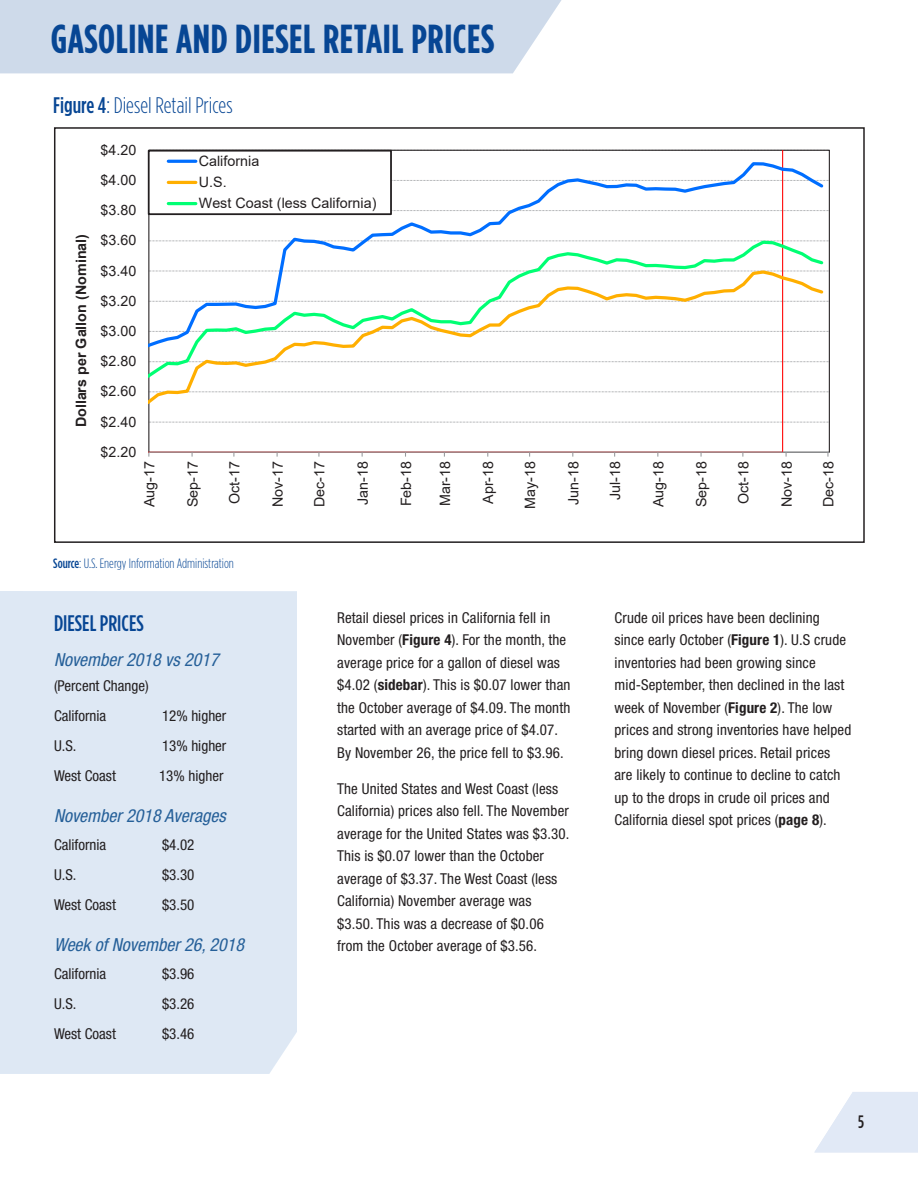
<style>
.page{position:relative;width:918px;height:1188px;background:#fff}
.page>*{position:absolute;margin:0;border:0;box-sizing:border-box;transform-origin:0 0}
.Article_Title{font:700 condensed 40.5px "Gotham HTF";letter-spacing:.015em;color:#074694}
.Paragraph_Style_1{font:300 condensed 22.5px "Gotham HTF";color:#074694}
.Figure_Title{font:500 condensed 22.5px "Gotham HTF";color:#074694}
.Sub_Title{font:italic condensed 18px "Helvetica Neue LT Std";color:#266099}
.Paragraph_Style{font:500 condensed 18px "Gotham HTF";color:#231f20}
.Paragraph_Style-2{font:condensed 15px/22.5px "Helvetica Neue LT Std";letter-spacing:.01em;color:#231f20}
.t1{font:14.25px/21.1px "Arial";color:#231f20}
.t2{font:700 14.25px "Arial";color:#231f20}
.Paragraph_Style_1-2{font:300 condensed 13.5px "Gotham HTF";color:#074694}
.s1{font-weight:500}
.s2{font-weight:700}
</style>
<div class="page">
<svg style="left:815px;top:1092px;width:103px;height:60px"></svg>
<div style="left:0;top:0;width:562px;height:73px;background:#cedaea"></div>
<div style="left:0;top:591px;width:297px;height:483px;background:#dee8f4"></div>
<hr style="left:149px;top:452px;width:680px;height:1px;background:#989a9d">
<svg style="left:149px;top:178px;width:677px;height:275px"></svg>
<div style="left:149px;top:151px;width:242px;height:63px;background:#fff"></div>
<div style="left:148px;top:150px;width:244px;height:65px;border:2px solid #231f20"></div>
<hr style="left:168px;top:160px;width:28px;height:3px;background:#006eff">
<hr style="left:168px;top:181px;width:28px;height:3px;background:#ffaf00">
<hr style="left:168px;top:202px;width:28px;height:3px;background:#00ff73">
<div style="left:54px;top:127px;width:811px;height:416px;border:2px solid #231f20"></div>
<p class="Article_Title" style="left:51px;top:16px;width:445px">GASOLINE AND DIESEL RETAIL PRICES</p>
<p class="Paragraph_Style_1" style="left:53px;top:94px;width:181px"><span class="s1">Figure 4</span>: Diesel Retail Prices</p>
<p class="t2" style="left:71px;top:427px;width:195px;rotate:-90deg">Dollars per Gallon (Nominal)</p>
<p class="t1" style="left:101px;top:139px;width:37px">$4.20</p>
<p class="t1" style="left:101px;top:169px;width:37px">$4.00</p>
<p class="t1" style="left:101px;top:199px;width:37px">$3.80</p>
<p class="t1" style="left:101px;top:230px;width:37px">$3.60</p>
<p class="t1" style="left:101px;top:260px;width:37px">$3.40</p>
<p class="t1" style="left:101px;top:290px;width:37px">$3.20</p>
<p class="t1" style="left:101px;top:320px;width:37px">$3.00</p>
<p class="t1" style="left:101px;top:350px;width:37px">$2.80</p>
<p class="t1" style="left:101px;top:381px;width:37px">$2.60</p>
<p class="t1" style="left:101px;top:411px;width:37px">$2.40</p>
<p class="t1" style="left:101px;top:441px;width:37px">$2.20</p>
<p class="t1" style="left:199px;top:150px;width:179px">California<br>U.S.<br>West Coast (less California)</p>
<p class="t1" style="left:139px;top:507px;width:48px;rotate:-90deg">Aug-17</p>
<p class="t1" style="left:182px;top:507px;width:48px;rotate:-90deg">Sep-17</p>
<p class="t1" style="left:224px;top:504px;width:45px;rotate:-90deg">Oct-17</p>
<p class="t1" style="left:267px;top:507px;width:48px;rotate:-90deg">Nov-17</p>
<p class="t1" style="left:309px;top:507px;width:48px;rotate:-90deg">Dec-17</p>
<p class="t1" style="left:352px;top:505px;width:45px;rotate:-90deg">Jan-18</p>
<p class="t1" style="left:395px;top:506px;width:47px;rotate:-90deg">Feb-18</p>
<p class="t1" style="left:434px;top:506px;width:47px;rotate:-90deg">Mar-18</p>
<p class="t1" style="left:478px;top:504px;width:45px;rotate:-90deg">Apr-18</p>
<p class="t1" style="left:519px;top:509px;width:49px;rotate:-90deg">May-18</p>
<p class="t1" style="left:563px;top:505px;width:45px;rotate:-90deg">Jun-18</p>
<p class="t1" style="left:605px;top:500px;width:41px;rotate:-90deg">Jul-18</p>
<p class="t1" style="left:648px;top:507px;width:48px;rotate:-90deg">Aug-18</p>
<p class="t1" style="left:691px;top:507px;width:48px;rotate:-90deg">Sep-18</p>
<p class="t1" style="left:733px;top:504px;width:45px;rotate:-90deg">Oct-18</p>
<p class="t1" style="left:776px;top:507px;width:48px;rotate:-90deg">Nov-18</p>
<p class="t1" style="left:818px;top:507px;width:48px;rotate:-90deg">Dec-18</p>
<p class="Paragraph_Style_1-2" style="left:53px;top:556px;width:182px"><span class="s1">Source</span>: U.S. Energy Information Administration</p>
<p class="Figure_Title" style="left:54px;top:611px;width:91px">DIESEL PRICES</p>
<p class="Sub_Title" style="left:54px;top:649px;width:166px">November 2018 vs 2017</p>
<p class="Paragraph_Style-2" style="left:54px;top:674px;width:96px">(Percent Change)</p>
<p class="Paragraph_Style-2" style="left:54px;top:704px;width:54px">California</p>
<p class="Paragraph_Style-2" style="left:162px;top:704px;width:66px">12% higher</p>
<p class="Paragraph_Style-2" style="left:54px;top:734px;width:24px">U.S.</p>
<p class="Paragraph_Style-2" style="left:162px;top:734px;width:66px">13% higher</p>
<p class="Paragraph_Style-2" style="left:54px;top:764px;width:63px">West Coast</p>
<p class="Paragraph_Style-2" style="left:159px;top:764px;width:66px">13% higher</p>
<p class="Sub_Title" style="left:54px;top:805px;width:173px">November 2018 Averages</p>
<p class="Paragraph_Style-2" style="left:54px;top:833px;width:54px">California</p>
<p class="Paragraph_Style-2" style="left:162px;top:833px;width:34px">$4.02</p>
<p class="Paragraph_Style-2" style="left:54px;top:863px;width:24px">U.S.</p>
<p class="Paragraph_Style-2" style="left:162px;top:863px;width:34px">$3.30</p>
<p class="Paragraph_Style-2" style="left:54px;top:893px;width:63px">West Coast</p>
<p class="Paragraph_Style-2" style="left:162px;top:893px;width:34px">$3.50</p>
<p class="Sub_Title" style="left:54px;top:934px;width:192px">Week of November 26, 2018</p>
<p class="Paragraph_Style-2" style="left:54px;top:962px;width:54px">California</p>
<p class="Paragraph_Style-2" style="left:162px;top:962px;width:34px">$3.96</p>
<p class="Paragraph_Style-2" style="left:54px;top:992px;width:24px">U.S.</p>
<p class="Paragraph_Style-2" style="left:162px;top:992px;width:34px">$3.26</p>
<p class="Paragraph_Style-2" style="left:54px;top:1022px;width:63px">West Coast</p>
<p class="Paragraph_Style-2" style="left:162px;top:1022px;width:34px">$3.46</p>
<p class="Paragraph_Style-2" style="left:337px;top:606px;width:235px">Retail diesel prices in California fell in November (<span class="s2">Figure 4</span>). For the month, the average price for a gallon of diesel was $4.02 (<span class="s2">sidebar</span>). This is $0.07 lower than the October average of $4.09. The month started with an average price of $4.07.<br>By November 26, the price fell to $3.96.</p>
<p class="Paragraph_Style-2" style="left:337px;top:777px;width:234px">The United States and West Coast (less California) prices also fell. The November average for the United States was $3.30.<br>This is $0.07 lower than the October average of $3.37. The West Coast (less California) November average was $3.50. This was a decrease of $0.06 from the October average of $3.56.</p>
<p class="Paragraph_Style-2" style="left:615px;top:606px;width:238px">Crude oil prices have been declining since early October (<span class="s2">Figure 1</span>). U.S crude inventories had been growing since mid-September, then declined in the last week of November (<span class="s2">Figure 2</span>). The low prices and strong inventories have helped bring down diesel prices. Retail prices are likely to continue to decline to catch up to the drops in crude oil prices and California diesel spot prices (<span class="s2">page 8</span>).</p>
<p class="Paragraph_Style" style="left:858px;top:1112px;width:7px">5</p>
</div>
